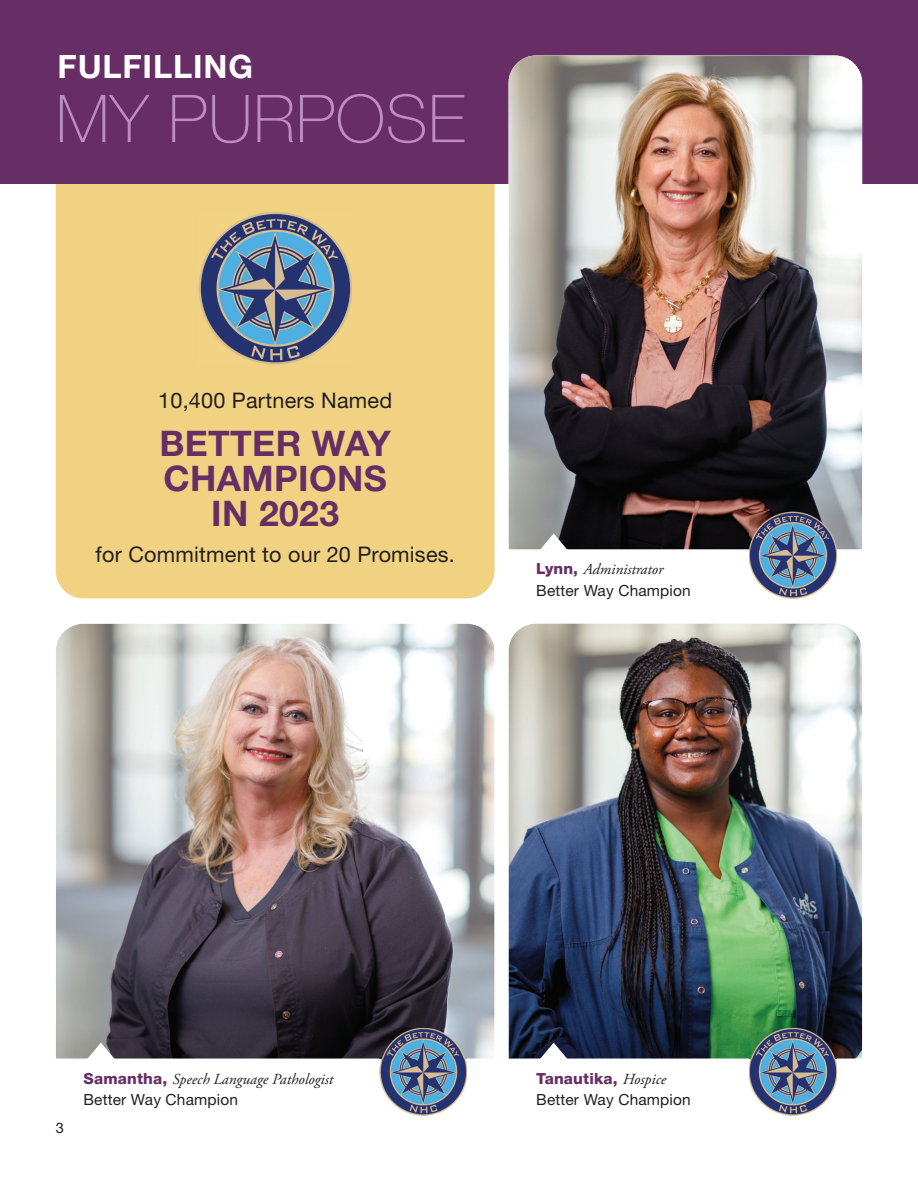
<style>
.page{position:relative;width:918px;height:1188px;background:#fff}
.page>*{position:absolute;margin:0;border:0;box-sizing:border-box;transform-origin:0 0}
.t1{font:100 66px "Helvetica Neue LT Std";letter-spacing:.01em;color:#bf8cbf}
.t2{font:700 35.25px/35.2px "Helvetica Neue LT Std";letter-spacing:.01em;color:#672e65;text-align:center}
.t3{font:700 32.25px "Helvetica Neue LT Std";letter-spacing:.025em;color:#fff}
.t4{font:21.45px "Helvetica Neue LT Std";letter-spacing:.01em;color:#231f20}
.t5{font:15.3px/21.5px "Helvetica Neue LT Std";letter-spacing:.01em;color:#231f20}
.t6{font:italic 15.3px "Adobe Garamond Pro";color:#231f20}
.t7{font:14.55px "Helvetica Neue LT Std";color:#231f20}
.s1{font-family:"Helvetica Neue LT Std";font-weight:800;font-style:normal;color:#672e65}
.s2{font-weight:800;color:#672e65}
.s3{font-family:"Adobe Garamond Pro";font-style:italic}
</style>
<div class="page">
<div style="left:56px;top:0;width:439px;height:598px;background:#f1d283;border-radius:28px"></div>
<div style="left:0;top:0;width:918px;height:184px;background:#672e65"></div>
<img style="left:508px;top:55px;width:354px;height:495px">
<img style="left:56px;top:624px;width:439px;height:435px">
<img style="left:508px;top:623px;width:354px;height:436px">
<svg style="left:84px;top:1043px;width:34px;height:16px"></svg>
<svg style="left:536px;top:533px;width:35px;height:17px"></svg>
<svg style="left:536px;top:1043px;width:35px;height:16px"></svg>
<img style="left:199px;top:212px;width:153px;height:152px">
<img style="left:749px;top:511px;width:88px;height:87px">
<img style="left:749px;top:550px;width:88px;height:1px">
<img style="left:749px;top:1028px;width:88px;height:87px">
<img style="left:749px;top:1059px;width:88px;height:1px">
<img style="left:379px;top:1028px;width:88px;height:87px">
<img style="left:379px;top:1059px;width:88px;height:1px">
<h3 class="t3" style="left:58px;top:55px;width:197px">FULFILLING</h3>
<h1 class="t1" style="left:56px;top:81px;width:411px">MY PURPOSE</h1>
<h3 class="t4" style="left:158px;top:393px;width:235px">10,400 Partners Named</h3>
<h2 class="t2" style="left:159px;top:429px;width:233px">BETTER WAY<br>CHAMPIONS<br>IN 2023</h2>
<h3 class="t4" style="left:96px;top:546px;width:361px">for Commitment to our 20 Promises.</h3>
<p class="t6" style="left:536px;top:564px;width:129px"><span class="s1">Lynn,</span> Administrator</p>
<p class="t5" style="left:536px;top:581px;width:156px">Better Way Champion</p>
<p class="t7" style="left:56px;top:1122px;width:10px">3</p>
<p class="t6" style="left:84px;top:1073px;width:251px"><span class="s1">Samantha,</span> Speech Language Pathologist</p>
<p class="t5" style="left:84px;top:1090px;width:156px">Better Way Champion</p>
<p class="t5" style="left:536px;top:1069px;width:156px"><span class="s2">Tanautika,</span> <span class="s3">Hospice<br></span>Better Way Champion</p>
</div>
